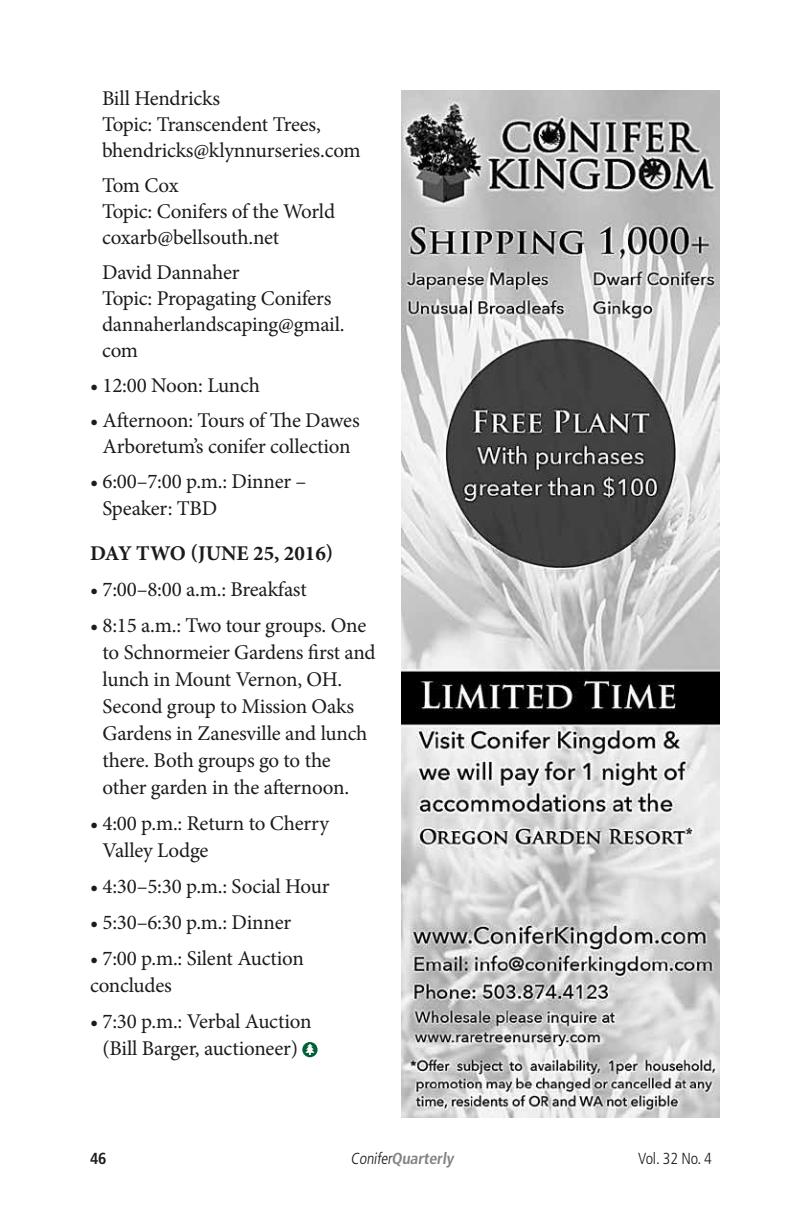
<style>
.page{position:relative;width:792px;height:1224px;background:#fff}
.page>*{position:absolute;margin:0;border:0;box-sizing:border-box;transform-origin:0 0}
.t1{font:21px/27px "Minion Pro";letter-spacing:-.01em;color:#1c1b1b}
.t2{font:700 21px "Minion Pro";color:#1c1b1b}
.t3{font:700 condensed 16px "Frutiger";color:#828383}
.t4{font:300 condensed 16px "Frutiger";letter-spacing:-.01em;color:#1c1b1b}
.t5{font:700 condensed 16px "Frutiger";color:#1c1b1b}
.s1{font-weight:300;color:#1c1b1b}
</style>
<div class="page">
<svg style="left:302px;top:1042px;width:16px;height:15px"></svg>
<svg style="left:306px;top:1044px;width:8px;height:11px"></svg>
<img style="left:401px;top:90px;width:319px;height:1027px">
<p class="t1" style="left:102px;top:86px;width:260px;line-height:26px">Bill Hendricks<br>Topic: Transcendent Trees, bhendricks@klynnurseries.com</p>
<p class="t1" style="left:102px;top:173px;width:235px;line-height:26px">Tom Cox<br>Topic: Conifers of the World coxarb@bellsouth.net</p>
<p class="t1" style="left:102px;top:260px;width:244px;line-height:26px">David Dannaher<br>Topic: Propagating Conifers dannaherlandscaping@gmail. com</p>
<p class="t1" style="left:90px;top:372px;width:171px">• 12:00 Noon: Lunch</p>
<p class="t1" style="left:90px;top:408px;width:271px;line-height:26px;text-align:center">• Afternoon: Tours of The Dawes<br>Arboretum’s conifer collection</p>
<p class="t1" style="left:103px;top:468px;width:205px;text-indent:-13px">• 6:00–7:00 p.m.: Dinner –<br>Speaker: TBD</p>
<p class="t2" style="left:90px;top:539px;width:245px">DAY TWO (JUNE 25, 2016)</p>
<p class="t1" style="left:90px;top:576px;width:218px">• 7:00–8:00 a.m.: Breakfast</p>
<p class="t1" style="left:103px;top:612px;width:275px;text-indent:-13px">• 8:15 a.m.: Two tour groups. One to Schnormeier Gardens first and lunch in Mount Vernon, OH.<br>Second group to Mission Oaks<br>Gardens in Zanesville and lunch there. Both groups go to the other garden in the afternoon.</p>
<p class="t1" style="left:103px;top:810px;width:228px;text-indent:-13px">• 4:00 p.m.: Return to Cherry<br>Valley Lodge</p>
<p class="t1" style="left:90px;top:873px;width:241px">• 4:30–5:30 p.m.: Social Hour</p>
<p class="t1" style="left:90px;top:909px;width:203px">• 5:30–6:30 p.m.: Dinner</p>
<p class="t1" style="left:90px;top:945px;width:215px">• 7:00 p.m.: Silent Auction concludes</p>
<p class="t1" style="left:90px;top:1008px;width:223px;text-align:center">• 7:30 p.m.: Verbal Auction (Bill Barger, auctioneer)</p>
<p class="t5" style="left:90px;top:1149px;width:18px">46</p>
<p class="t3" style="left:351px;top:1149px;width:104px"><span class="s1">Conifer</span>Quarterly</p>
<p class="t4" style="left:638px;top:1149px;width:75px">Vol. 32 No. 4</p>
</div>
